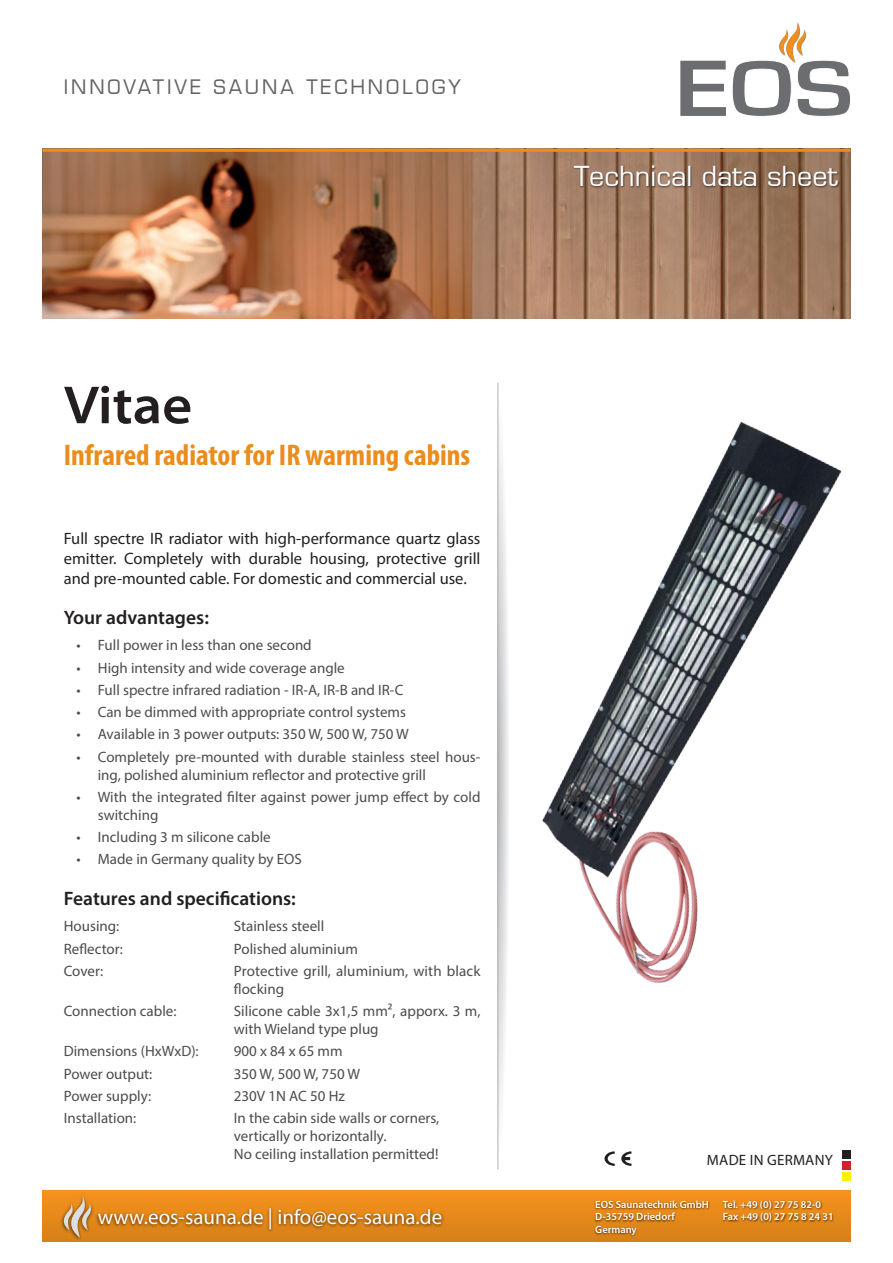
<style>
.page{position:relative;width:893px;height:1263px;background:#fff}
.page>*{position:absolute;margin:0;border:0;box-sizing:border-box;transform-origin:0 0}
.t1{font:600 semi-expanded 54px "Myriad Pro";color:#231f20}
.t2{font:700 condensed 30px "Myriad Pro";color:#eb8c1b}
.t3{font:27px "Eurostile";color:#fff}
.t4{font:21px "Myriad Pro";color:#fff}
.t5{font:600 19.5px "Myriad Pro";color:#231f20}
.t6{font:19.5px "Eurostile LT";letter-spacing:.15em;color:#636366}
.t7{font:16.5px/19.8px "Myriad Pro";color:#231f20;text-align:justify}
.t8{font:15px/18px "Myriad Pro";color:#4b4c4d}
.t9{font:15px "Myriad Pro";letter-spacing:.02em;color:#231f20}
.t10{font:600 10.5px "Myriad Pro";color:#fff}
</style>
<div class="page">
<svg style="left:680px;top:61px;width:46px;height:55px"></svg>
<svg style="left:732px;top:22px;width:118px;height:94px"></svg>
<img style="left:43px;top:152px;width:807px;height:167px">
<hr style="left:43px;top:149px;width:807px;height:3px;background:#eb8c1b">
<div style="left:43px;top:1191px;width:807px;height:51px;background:linear-gradient(to bottom,#f6921d,#d58017)"></div>
<div style="left:95px;top:1206px;width:350px;height:28px;background:#231f20;opacity:.75"></div>
<div style="left:60px;top:1194px;width:34px;height:48px;background:#231f20;opacity:.75"></div>
<svg style="left:61px;top:1195px;width:31px;height:43px"></svg>
<div style="left:594px;top:1199px;width:239px;height:38px;background:#231f20;opacity:.75"></div>
<svg style="left:498px;top:383px;width:7px;height:786px"></svg>
<hr style="left:497px;top:383px;width:1px;height:786px;background:#b2b3b7">
<svg style="left:604px;top:1151px;width:28px;height:15px"></svg>
<div style="left:842px;top:1150px;width:8px;height:9px;background:#231f20"></div>
<div style="left:842px;top:1161px;width:8px;height:9px;background:#d1232a"></div>
<div style="left:842px;top:1172px;width:8px;height:8px;background:#fff101"></div>
<img style="left:497px;top:388px;width:345px;height:630px">
<div style="left:572px;top:165px;width:268px;height:24px;background:#231f20;opacity:.75"></div>
<h3 class="t6" style="left:64px;top:76px;width:398px">INNOVATIVE SAUNA TECHNOLOGY</h3>
<h1 class="t1" style="left:64px;top:375px;width:130px">Vitae</h1>
<h2 class="t2" style="left:64px;top:436px;width:408px">Infrared radiator for IR warming cabins</h2>
<p class="t7" style="left:64px;top:528px;width:418px">Full spectre IR radiator with high-performance quartz glass emitter. Completely with durable housing, protective grill and pre-mounted cable. For domestic and commercial use.</p>
<h3 class="t5" style="left:64px;top:605px;width:147px">Your advantages:</h3>
<p class="t8" style="left:77px;top:636px;width:237px">• Full power in less than one second</p>
<p class="t8" style="left:77px;top:658px;width:270px">• High intensity and wide coverage angle</p>
<p class="t8" style="left:77px;top:681px;width:328px">• Full spectre infrared radiation - IR-A, IR-B and IR-C</p>
<p class="t8" style="left:77px;top:703px;width:331px">• Can be dimmed with appropriate control systems</p>
<p class="t8" style="left:77px;top:725px;width:334px">• Available in 3 power outputs: 350 W, 500 W, 750 W</p>
<p class="t8" style="left:98px;top:747px;width:384px;text-indent:-21px">• Completely pre-mounted with durable stainless steel hous&shy;ing, polished aluminium reflector and protective grill</p>
<p class="t8" style="left:98px;top:788px;width:384px;text-indent:-21px">• With the integrated filter against power jump effect by cold switching</p>
<p class="t8" style="left:77px;top:828px;width:196px">• Including 3 m silicone cable</p>
<p class="t8" style="left:77px;top:850px;width:227px">• Made in Germany quality by EOS</p>
<h3 class="t5" style="left:64px;top:886px;width:234px">Features and specifications:</h3>
<p class="t8" style="left:64px;top:917px;width:57px">Housing:</p>
<p class="t8" style="left:234px;top:917px;width:92px">Stainless steell</p>
<p class="t8" style="left:64px;top:939px;width:61px">Reflector:</p>
<p class="t8" style="left:234px;top:939px;width:125px">Polished aluminium</p>
<p class="t8" style="left:64px;top:962px;width:41px">Cover:</p>
<p class="t8" style="left:234px;top:962px;width:248px">Protective grill, aluminium, with black flocking</p>
<p class="t8" style="left:64px;top:1002px;width:114px">Connection cable:</p>
<p class="t8" style="left:234px;top:1002px;width:248px">Silicone cable 3x1,5 mm², apporx. 3 m, with Wieland type plug</p>
<p class="t8" style="left:64px;top:1042px;width:136px">Dimensions (HxWxD):</p>
<p class="t8" style="left:234px;top:1042px;width:110px">900 x 84 x 65 mm</p>
<p class="t8" style="left:64px;top:1064px;width:90px">Power output:</p>
<p class="t8" style="left:234px;top:1064px;width:128px">350 W, 500 W, 750 W</p>
<p class="t8" style="left:64px;top:1087px;width:89px">Power supply:</p>
<p class="t8" style="left:234px;top:1087px;width:113px">230V 1N AC 50 Hz</p>
<p class="t8" style="left:64px;top:1109px;width:74px">Installation:</p>
<p class="t8" style="left:234px;top:1109px;width:207px">In the cabin side walls or corners, vertically or horizontally.<br>No ceiling installation permitted!</p>
<h3 class="t4" style="left:98px;top:1204px;width:346px">www.eos-sauna.de | info@eos-sauna.de</h3>
<h3 class="t3" style="left:574px;top:160px;width:266px">Technical data sheet</h3>
<p class="t9" style="left:707px;top:1150px;width:127px">MADE IN GERMANY</p>
<p class="t10" style="left:595px;top:1197px;width:115px">EOS Saunatechnik GmbH</p>
<p class="t10" style="left:723px;top:1197px;width:100px">Tel. +49 (0) 27 75 82-0</p>
<p class="t10" style="left:595px;top:1210px;width:81px">D-35759 Driedorf</p>
<p class="t10" style="left:723px;top:1210px;width:112px">Fax +49 (0) 27 75 8 24 31</p>
<p class="t10" style="left:595px;top:1222px;width:43px">Germany</p>
</div>
